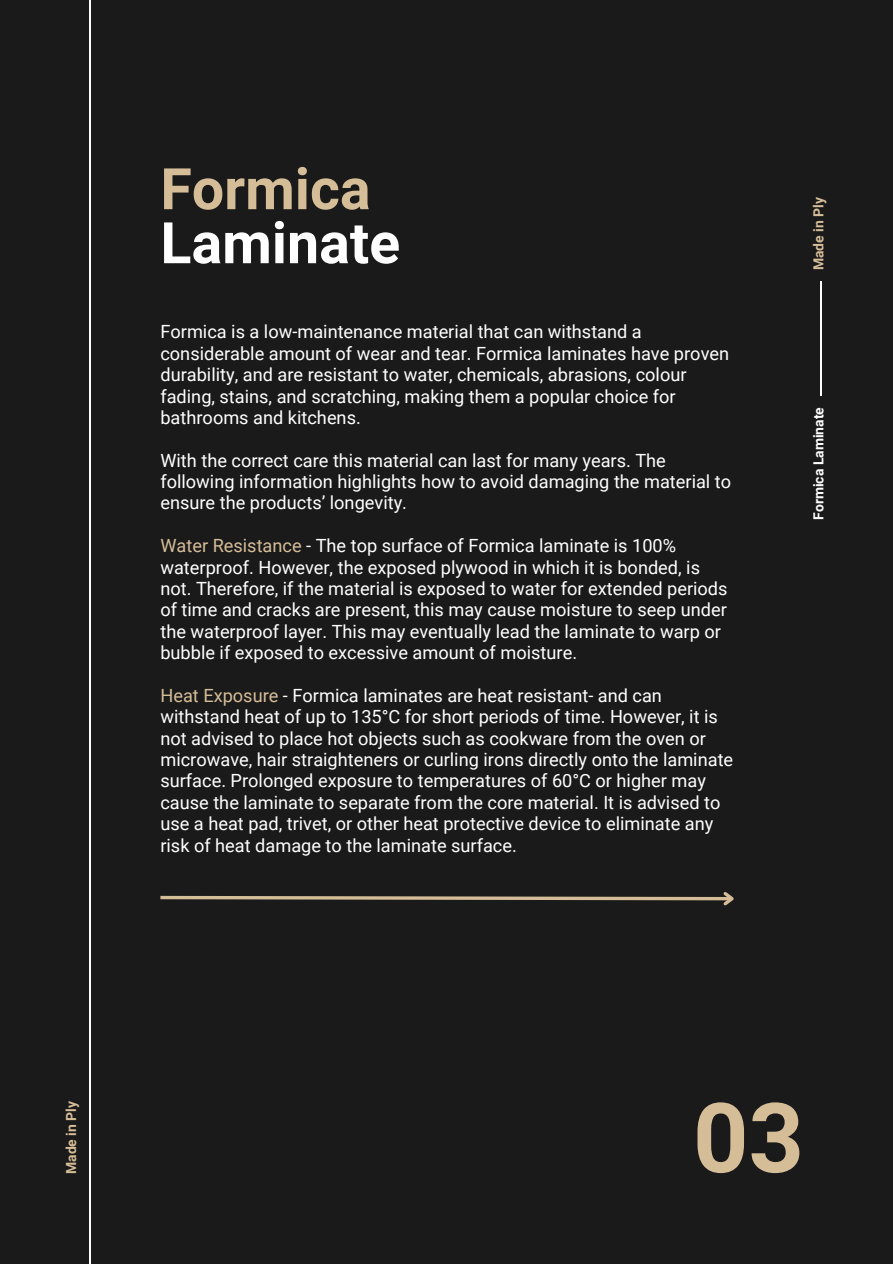
<style>
.page{position:relative;width:893px;height:1264px;background:#fff}
.page>*{position:absolute;margin:0;border:0;box-sizing:border-box;transform-origin:0 0}
.t1{font:700 96.75px "Roboto";color:#d5bd98}
.t2{font:700 57.3px/54px "Roboto";color:#fff}
.t3{font:18.15px/21.3px "Roboto";color:#fff}
.t4{font:700 13.95px "Roboto";color:#d5bd98}
.t5{font:700 13.95px "Roboto";color:#fff}
.s1{color:#d5bd98}
</style>
<div class="page">
<div style="left:0;top:0;width:892px;height:1263px;background:#1a1a1a"></div>
<hr style="left:89px;top:0;width:1px;height:1263px;background:#fff">
<hr style="left:820px;top:281px;width:1px;height:115px;background:#fff">
<svg style="left:160px;top:892px;width:574px;height:14px"></svg>
<p class="t2" style="left:160px;top:163px;width:241px"><span class="s1">Formica<br></span>Laminate</p>
<h2 class="t3" style="left:160px;top:321px;width:570px">Formica is a low-maintenance material that can withstand a considerable amount of wear and tear. Formica laminates have proven durability, and are resistant to water, chemicals, abrasions, colour fading, stains, and scratching, making them a popular choice for bathrooms and kitchens.</h2>
<p class="t3" style="left:160px;top:450px;width:572px">With the correct care this material can last for many years. The following information highlights how to avoid damaging the material to ensure the products’ longevity.</p>
<p class="t3" style="left:160px;top:535px;width:568px"><span class="s1">Water Resistance</span> - The top surface of Formica laminate is 100% waterproof. However, the exposed plywood in which it is bonded, is not. Therefore, if the material is exposed to water for extended periods of time and cracks are present, this may cause moisture to seep under the waterproof layer. This may eventually lead the laminate to warp or bubble if exposed to excessive amount of moisture.</p>
<p class="t3" style="left:160px;top:685px;width:574px"><span class="s1">Heat Exposure</span> - Formica laminates are heat resistant- and can withstand heat of up to 135°C for short periods of time. However, it is not advised to place hot objects such as cookware from the oven or microwave, hair straighteners or curling irons directly onto the laminate surface. Prolonged exposure to temperatures of 60°C or higher may cause the laminate to separate from the core material. It is advised to use a heat pad, trivet, or other heat protective device to eliminate any risk of heat damage to the laminate surface.</p>
<h2 class="t4" style="left:810px;top:270px;width:75px;rotate:-90deg">Made in Ply</h2>
<h2 class="t5" style="left:810px;top:520px;width:114px;rotate:-90deg">Formica Laminate</h2>
<h2 class="t4" style="left:63px;top:1174px;width:75px;rotate:-90deg">Made in Ply</h2>
<h1 class="t1" style="left:693px;top:1082px;width:112px">03</h1>
</div>
